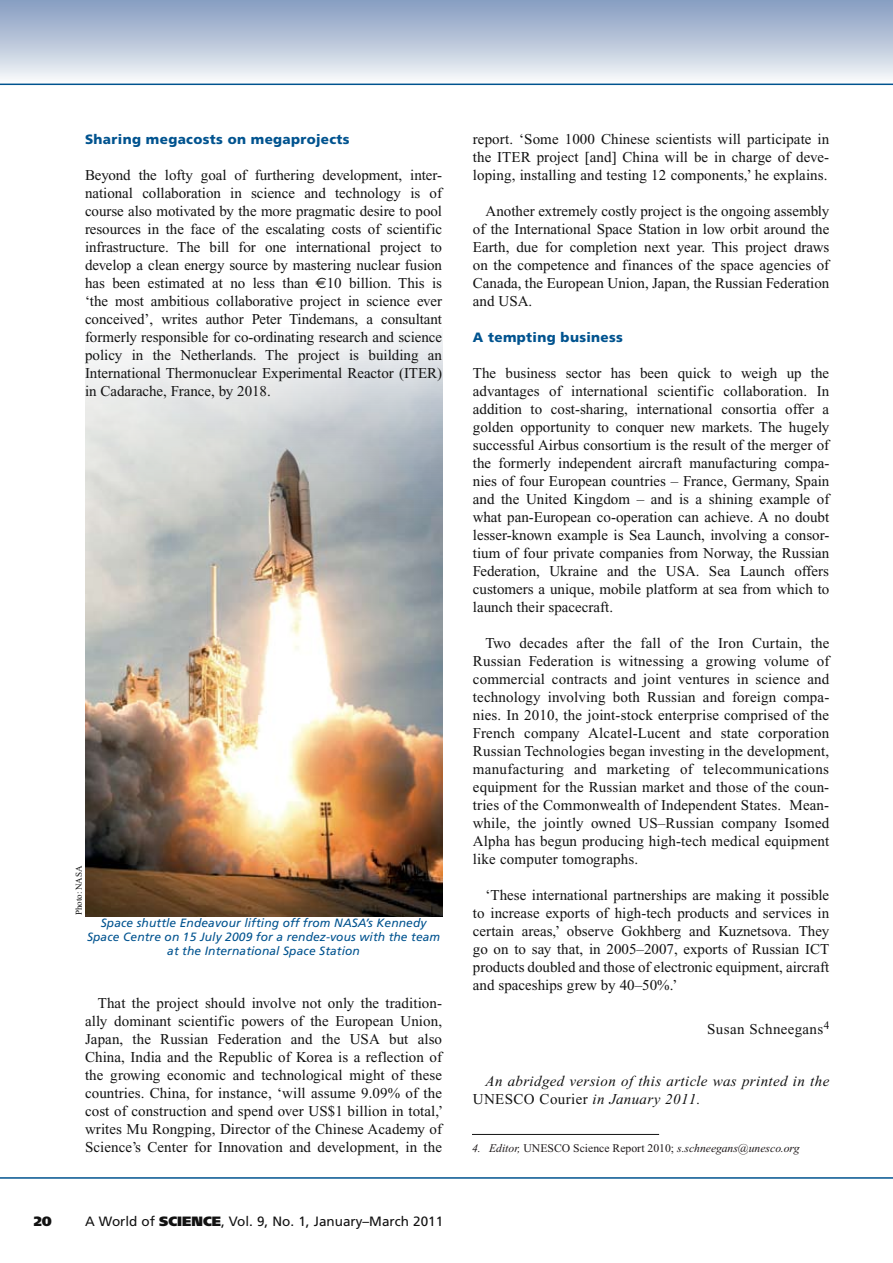
<style>
.page{position:relative;width:893px;height:1263px;background:#fff}
.page>*{position:absolute;margin:0;border:0;box-sizing:border-box;transform-origin:0 0}
.t1{font:15px/18px "Times New Roman";color:#121212;text-align:justify}
.t2{font:italic 15px/18px "Times New Roman";letter-spacing:.025em;color:#121212}
.t3{font:15px "Times New Roman";letter-spacing:.025em;color:#121212}
.t4{font:900 13.5px "Frutiger";letter-spacing:.025em;color:#00538f}
.t5{font:13.5px "Frutiger";color:#121212}
.t6{font:900 13.5px "Frutiger";color:#121212}
.t7{font:italic 12px/14.1px "Frutiger";letter-spacing:.01em;color:#00538f;text-align:center}
.t8{font:italic 11.7px "Times New Roman";color:#1f191a}
.t9{font:9px "Times New Roman";letter-spacing:-.01em;color:#121212}
.s1{font-family:"Euro Sans"}
.s2{font-weight:900}
.s3{font-style:normal}
</style>
<div class="page">
<div style="left:0;top:0;width:893px;height:83px;background:linear-gradient(to bottom,#849abf,#f5f8f9)"></div>
<hr style="left:0;top:84px;width:893px;height:1px;background:#00538f">
<hr style="left:0;top:1177px;width:893px;height:2px;background:#00538f">
<img style="left:85px;top:335px;width:357px;height:581px">
<hr style="left:472px;top:1134px;width:187px;height:1px;background:#121212">
<p class="t4" style="left:85px;top:131px;width:266px">Sharing megacosts on megaprojects</p>
<p class="t1" style="left:85px;top:166px;width:359px">Beyond the lofty goal of furthering development, inter&shy;national collaboration in science and technology is of course also motivated by the more pragmatic desire to pool resources in the face of the escalating costs of scientific infrastructure. The bill for one international project to develop a clean energy source by mastering nuclear fusion has been estimated at no less than <span class="s1">€</span>10 billion. This is ‘the most ambitious collaborative project in science ever conceived’, writes author Peter Tindemans, a consultant formerly responsible for co-ordinating research and science policy in the Netherlands. The project is building an International Thermonuclear Experimental Reactor (ITER) in Cadarache, France, by 2018.</p>
<p class="t9" style="left:74px;top:915px;width:51px;rotate:-90deg">Photo: NASA</p>
<p class="t7" style="left:87px;top:915px;width:355px">Space shuttle Endeavour lifting off from NASA’s Kennedy<br>Space Centre on 15 July 2009 for a rendez-vous with the team at the International Space Station</p>
<p class="t1" style="left:85px;top:994px;width:360px;text-indent:13px">That the project should involve not only the tradition&shy;ally dominant scientific powers of the European Union, Japan, the Russian Federation and the USA but also China, India and the Republic of Korea is a reflection of the growing economic and technological might of these countries. China, for instance, ‘will assume 9.09% of the cost of construction and spend over US$1 billion in total,’ writes Mu Rongping, Director of the Chinese Academy of Science’s Center for Innovation and development, in the</p>
<p class="t6" style="left:34px;top:1212px;width:19px">20</p>
<p class="t5" style="left:85px;top:1213px;width:360px">A World of <span class="s2">SCIENCE</span>, Vol. 9, No. 1, January–March 2011</p>
<p class="t1" style="left:473px;top:130px;width:358px">report. ‘Some 1000 Chinese scientists will participate in the ITER project [and] China will be in charge of deve&shy;loping, installing and testing 12 components,’ he explains.</p>
<p class="t1" style="left:473px;top:202px;width:358px;text-indent:13px">Another extremely costly project is the ongoing assembly of the International Space Station in low orbit around the Earth, due for completion next year. This project draws on the competence and finances of the space agencies of Canada, the European Union, Japan, the Russian Federation and USA.</p>
<p class="t4" style="left:473px;top:329px;width:152px">A tempting business</p>
<p class="t1" style="left:473px;top:364px;width:358px">The business sector has been quick to weigh up the advantages of international scientific collaboration. In addition to cost-sharing, international consortia offer a golden opportunity to conquer new markets. The hugely successful Airbus consortium is the result of the merger of the formerly independent aircraft manufacturing compa&shy;nies of four European countries – France, Germany, Spain and the United Kingdom – and is a shining example of what pan-European co-operation can achieve. A no doubt lesser-known example is Sea Launch, involving a consor&shy;tium of four private companies from Norway, the Russian Federation, Ukraine and the USA. Sea Launch offers customers a unique, mobile platform at sea from which to launch their spacecraft.</p>
<p class="t1" style="left:473px;top:634px;width:358px;text-indent:13px">Two decades after the fall of the Iron Curtain, the Russian Federation is witnessing a growing volume of commercial contracts and joint ventures in science and technology involving both Russian and foreign compa&shy;nies. In 2010, the joint-stock enterprise comprised of the French company Alcatel-Lucent and state corporation Russian Technologies began investing in the development, manufacturing and marketing of telecommunications equipment for the Russian market and those of the coun&shy;tries of the Commonwealth of Independent States. Mean&shy;while, the jointly owned US–Russian company Isomed Alpha has begun producing high-tech medical equipment like computer tomographs.</p>
<p class="t1" style="left:473px;top:886px;width:358px;text-indent:13px">‘These international partnerships are making it possible to increase exports of high-tech products and services in certain areas,’ observe Gokhberg and Kuznetsova. They go on to say that, in 2005–2007, exports of Russian ICT products doubled and those of electronic equipment, aircraft and spaceships grew by 40–50%.’</p>
<p class="t3" style="left:707px;top:1020px;width:124px">Susan Schneegans<sup>4</sup></p>
<p class="t2" style="left:473px;top:1072px;width:358px;text-indent:13px">An abridged version of this article was printed in the<br><span class="s3">UNESCO Courier</span> in January 2011.</p>
<p class="t8" style="left:472px;top:1141px;width:329px">4. Editor, <span class="s3">UNESCO Science Report 2010;</span> s.schneegans@unesco.org</p>
</div>
